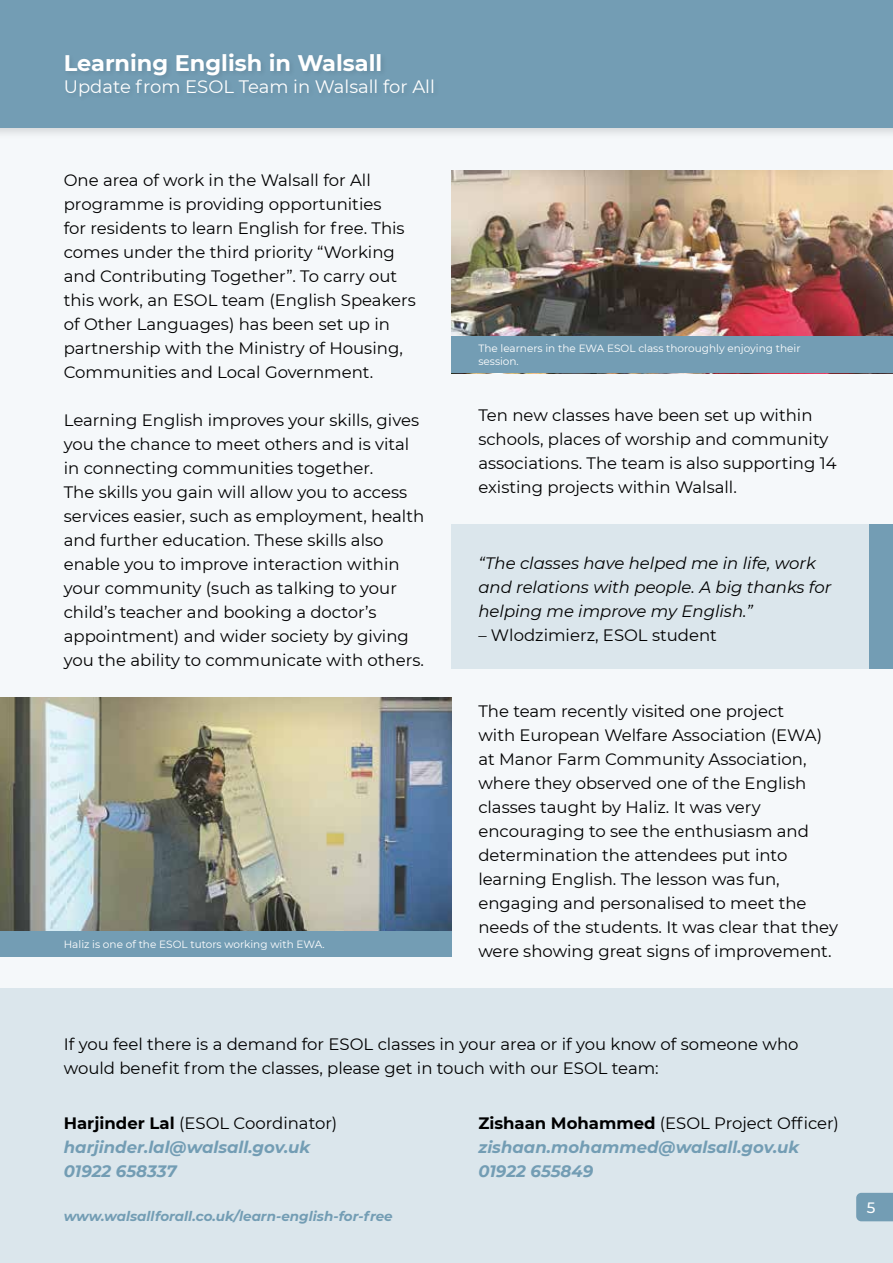
<style>
.page{position:relative;width:893px;height:1263px;background:#fff}
.page>*{position:absolute;margin:0;border:0;box-sizing:border-box;transform-origin:0 0}
.t1{font:700 22.5px "Montserrat";color:#fff}
.t2{font:18px "Montserrat";color:#fff}
.t3{font:16.5px/24px "Montserrat";color:#000}
.t4{font:italic 700 16.5px/24px "Montserrat";color:#739db4}
.t5{font:italic 16.5px/24px "Montserrat";color:#000}
.t6{font:500 15px "Montserrat";color:#fff}
.t7{font:italic 700 13.5px "Montserrat";color:#739db4}
.t8{font:10.5px/12.6px "Montserrat";color:#fff}
.s1{font-style:normal;color:#000}
.s2{font-weight:400;font-style:normal;color:#000}
</style>
<div class="page">
<div style="left:0;top:128px;width:893px;height:1135px;background:#f5f8fa"></div>
<div style="left:0;top:989px;width:893px;height:274px;background:#dbe6ec"></div>
<svg style="left:856px;top:1193px;width:37px;height:28px"></svg>
<div style="left:0;top:0;width:893px;height:139px;background:#000;opacity:.15"></div>
<div style="left:0;top:0;width:893px;height:128px;background:#739db4"></div>
<div style="left:451px;top:525px;width:442px;height:144px;background:#dbe6ec"></div>
<div style="left:869px;top:525px;width:24px;height:144px;background:#739db4"></div>
<img style="left:0;top:697px;width:451px;height:234px">
<div style="left:0;top:931px;width:451px;height:26px;background:#739db4"></div>
<img style="left:451px;top:170px;width:442px;height:166px">
<div style="left:451px;top:336px;width:442px;height:37px;background:#739db4"></div>
<h1 class="t1" style="left:64px;top:47px;width:320px">Learning English in Walsall</h1>
<p class="t2" style="left:64px;top:74px;width:373px">Update from ESOL Team in Walsall for All</p>
<p class="t3" style="left:64px;top:168px;width:354px">One area of work in the Walsall for All programme is providing opportunities<br>for residents to learn English for free. This comes under the third priority “Working and Contributing Together”. To carry out this work, an ESOL team (English Speakers of Other Languages) has been set up in partnership with the Ministry of Housing, Communities and Local Government.</p>
<p class="t3" style="left:64px;top:408px;width:362px">Learning English improves your skills, gives you the chance to meet others and is vital in connecting communities together.<br>The skills you gain will allow you to access services easier, such as employment, health and further education. These skills also enable you to improve interaction within your community (such as talking to your child’s teacher and booking a doctor’s appointment) and wider society by giving you the ability to communicate with others.</p>
<p class="t8" style="left:64px;top:938px;width:263px">Haliz is one of the ESOL tutors working with EWA.</p>
<p class="t8" style="left:478px;top:342px;width:324px">The learners in the EWA ESOL class thoroughly enjoying their session.</p>
<p class="t3" style="left:478px;top:403px;width:360px">Ten new classes have been set up within schools, places of worship and community associations. The team is also supporting 14 existing projects within Walsall.</p>
<p class="t5" style="left:478px;top:550px;width:354px">“The classes have helped me in life, work and relations with people. A big thanks for helping me improve my English.”</p>
<p class="t3" style="left:478px;top:622px;width:240px">– Wlodzimierz, ESOL student</p>
<p class="t3" style="left:478px;top:698px;width:361px">The team recently visited one project<br>with European Welfare Association (EWA) at Manor Farm Community Association, where they observed one of the English classes taught by Haliz. It was very encouraging to see the enthusiasm and determination the attendees put into learning English. The lesson was fun, engaging and personalised to meet the needs of the students. It was clear that they were showing great signs of improvement.</p>
<p class="t3" style="left:64px;top:1032px;width:736px">If you feel there is a demand for ESOL classes in your area or if you know of someone who would benefit from the classes, please get in touch with our ESOL team:</p>
<p class="t4" style="left:64px;top:1110px;width:275px"><span class="s1">Harjinder Lal</span> <span class="s2">(ESOL Coordinator) </span>harjinder.lal@walsall.gov.uk<br>01922 658337</p>
<p class="t4" style="left:478px;top:1110px;width:362px"><span class="s1">Zishaan Mohammed</span> <span class="s2">(ESOL Project Officer) </span>zishaan.mohammed@walsall.gov.uk<br>01922 655849</p>
<p class="t7" style="left:64px;top:1207px;width:330px">www.walsallforall.co.uk/learn-english-for-free</p>
<p class="t6" style="left:867px;top:1197px;width:10px">5</p>
</div>
